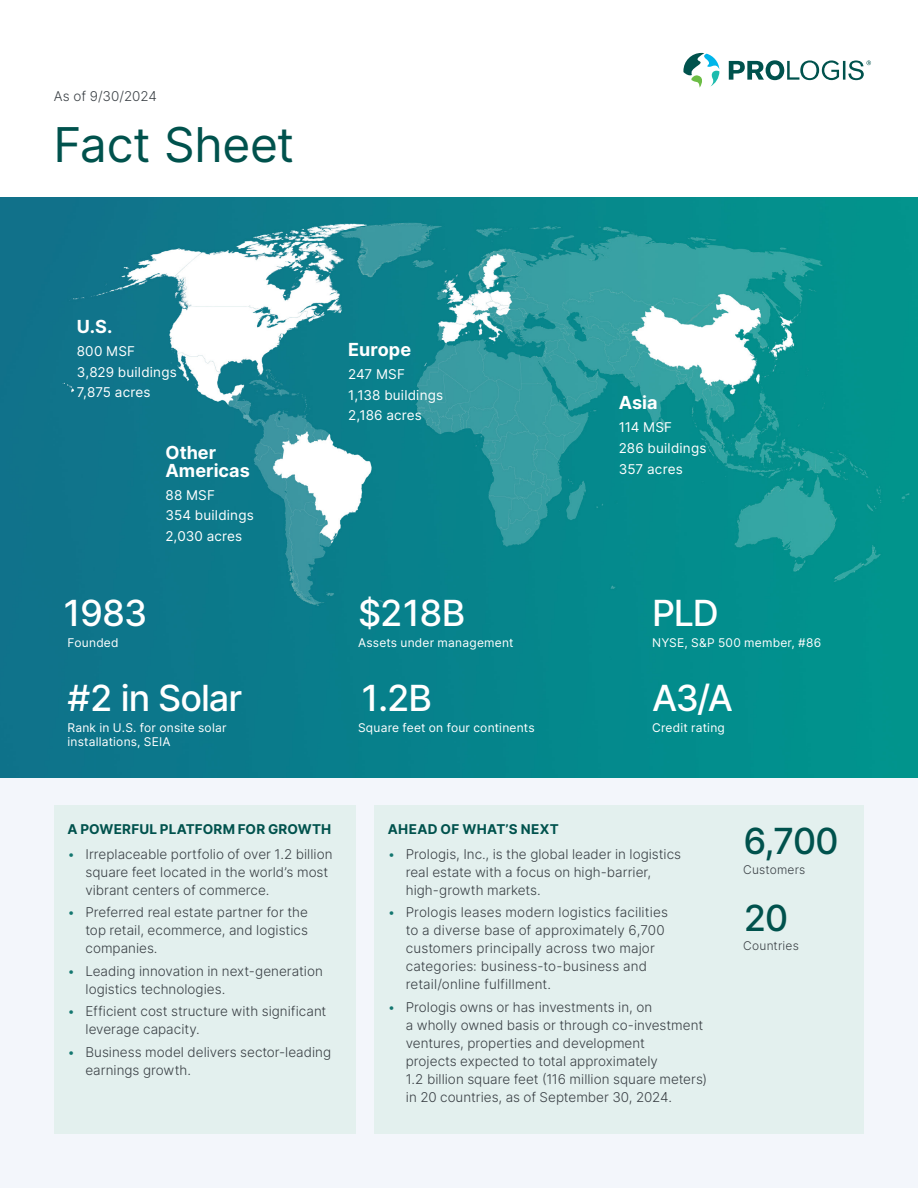
<style>
.page{position:relative;width:918px;height:1188px;background:#fff}
.page>*{position:absolute;margin:0;border:0;box-sizing:border-box;transform-origin:0 0}
.t1{font:48px "Inter";letter-spacing:-.01em;color:#00524d}
.Hero_Number{font:500 36px "Inter";letter-spacing:-.035em;color:#fff}
.Hero_Number-2{font:500 36px "Inter";color:#00524d}
.Eyebrow{font:700 18px/18px "Inter";color:#fff}
.Body_copy{font:300 13.5px/18px "Inter";color:#3a4045}
.Body_copy-2{font:13.5px "Inter";letter-spacing:.015em;color:#fff}
.Eyebrow-2{font:700 13.5px "Inter";letter-spacing:.015em;color:#00524d}
.Infographic_body{font:12px/14.4px "Inter";letter-spacing:.02em;color:#fff}
.Infographic_body-2{font:300 12px "Inter";letter-spacing:.015em;color:#3a4045}
.s1{color:#147770}
</style>
<div class="page">
<div style="left:0;top:778px;width:918px;height:410px;background:#f3f6fb"></div>
<div style="left:374px;top:806px;width:490px;height:328px;background:#e3f0ee"></div>
<img style="left:0;top:197px;width:918px;height:581px">
<svg style="left:683px;top:53px;width:36px;height:35px"></svg>
<svg style="left:729px;top:60px;width:142px;height:20px"></svg>
<div style="left:54px;top:806px;width:301px;height:328px;background:#e3f0ee"></div>
<p class="Body_copy" style="left:54px;top:87px;width:105px">As of 9/30/2024</p>
<p class="t1" style="left:54px;top:110px;width:242px">Fact Sheet</p>
<p class="Eyebrow" style="left:77px;top:317px;width:37px">U.S.</p>
<p class="Body_copy-2" style="left:77px;top:341px;width:60px">800 MSF</p>
<p class="Body_copy-2" style="left:77px;top:362px;width:102px">3,829 buildings</p>
<p class="Body_copy-2" style="left:77px;top:383px;width:75px">7,875 acres</p>
<p class="Eyebrow" style="left:165px;top:443px;width:86px">Other<br>Americas</p>
<p class="Body_copy-2" style="left:165px;top:485px;width:51px">88 MSF</p>
<p class="Body_copy-2" style="left:165px;top:506px;width:90px">354 buildings</p>
<p class="Body_copy-2" style="left:165px;top:526px;width:78px">2,030 acres</p>
<p class="Hero_Number" style="left:60px;top:586px;width:89px">1983</p>
<p class="Infographic_body" style="left:68px;top:635px;width:53px">Founded</p>
<p class="Hero_Number" style="left:68px;top:672px;width:176px">#2 in Solar</p>
<p class="Infographic_body" style="left:68px;top:720px;width:161px">Rank in U.S. for onsite solar installations, SEIA</p>
<p class="Eyebrow" style="left:348px;top:340px;width:64px">Europe</p>
<p class="Body_copy-2" style="left:348px;top:364px;width:58px">247 MSF</p>
<p class="Body_copy-2" style="left:348px;top:385px;width:96px">1,138 buildings</p>
<p class="Body_copy-2" style="left:348px;top:406px;width:75px">2,186 acres</p>
<p class="Hero_Number" style="left:358px;top:586px;width:109px">$218B</p>
<p class="Infographic_body" style="left:358px;top:635px;width:157px">Assets under management</p>
<p class="Eyebrow" style="left:619px;top:394px;width:40px">Asia</p>
<p class="Body_copy-2" style="left:619px;top:418px;width:55px">114 MSF</p>
<p class="Body_copy-2" style="left:619px;top:438px;width:89px">286 buildings</p>
<p class="Body_copy-2" style="left:619px;top:459px;width:65px">357 acres</p>
<p class="Hero_Number" style="left:652px;top:586px;width:68px">PLD</p>
<p class="Infographic_body" style="left:652px;top:635px;width:171px">NYSE, S&amp;P 500 member, #86</p>
<p class="Hero_Number" style="left:358px;top:672px;width:76px">1.2B</p>
<p class="Hero_Number" style="left:652px;top:672px;width:82px">A3/A</p>
<p class="Infographic_body" style="left:358px;top:720px;width:178px">Square feet on four continents</p>
<p class="Infographic_body" style="left:652px;top:720px;width:74px">Credit rating</p>
<p class="Eyebrow-2" style="left:68px;top:819px;width:265px">A POWERFUL PLATFORM FOR GROWTH</p>
<p class="Body_copy" style="left:86px;top:844px;width:249px;text-indent:-18px"><span class="s1">•</span> Irreplaceable portfolio of over 1.2 billion square feet located in the world’s most vibrant centers of commerce.</p>
<p class="Body_copy" style="left:86px;top:903px;width:224px;text-align:justify;text-indent:-18px"><span class="s1">•</span> Preferred real estate partner for the top retail, ecommerce, and logistics companies.</p>
<p class="Body_copy" style="left:86px;top:961px;width:239px;text-indent:-18px"><span class="s1">•</span> Leading innovation in next-generation logistics technologies.</p>
<p class="Body_copy" style="left:86px;top:1002px;width:242px;text-indent:-18px"><span class="s1">•</span> Efficient cost structure with significant leverage capacity.</p>
<p class="Body_copy" style="left:86px;top:1042px;width:247px;text-indent:-18px"><span class="s1">•</span> Business model delivers sector-leading earnings growth.</p>
<p class="Eyebrow-2" style="left:388px;top:819px;width:172px">AHEAD OF WHAT’S NEXT</p>
<p class="Body_copy" style="left:406px;top:844px;width:277px;text-indent:-18px"><span class="s1">•</span> Prologis, Inc., is the global leader in logistics real estate with a focus on high-barrier, high-growth markets.</p>
<p class="Body_copy" style="left:406px;top:903px;width:264px;text-indent:-18px"><span class="s1">•</span> Prologis leases modern logistics facilities to a diverse base of approximately 6,700 customers principally across two major categories: business-to-business and retail/online fulfillment.</p>
<p class="Body_copy" style="left:406px;top:997px;width:303px;text-indent:-18px"><span class="s1">•</span> Prologis owns or has investments in, on<br>a wholly owned basis or through co-investment ventures, properties and development<br>projects expected to total approximately<br>1.2 billion square feet (116 million square meters) in 20 countries, as of September 30, 2024.</p>
<p class="Hero_Number-2" style="left:743px;top:815px;width:97px">6,700</p>
<p class="Infographic_body-2" style="left:743px;top:861px;width:64px">Customers</p>
<p class="Hero_Number-2" style="left:743px;top:892px;width:47px">20</p>
<p class="Infographic_body-2" style="left:743px;top:937px;width:57px">Countries</p>
</div>
